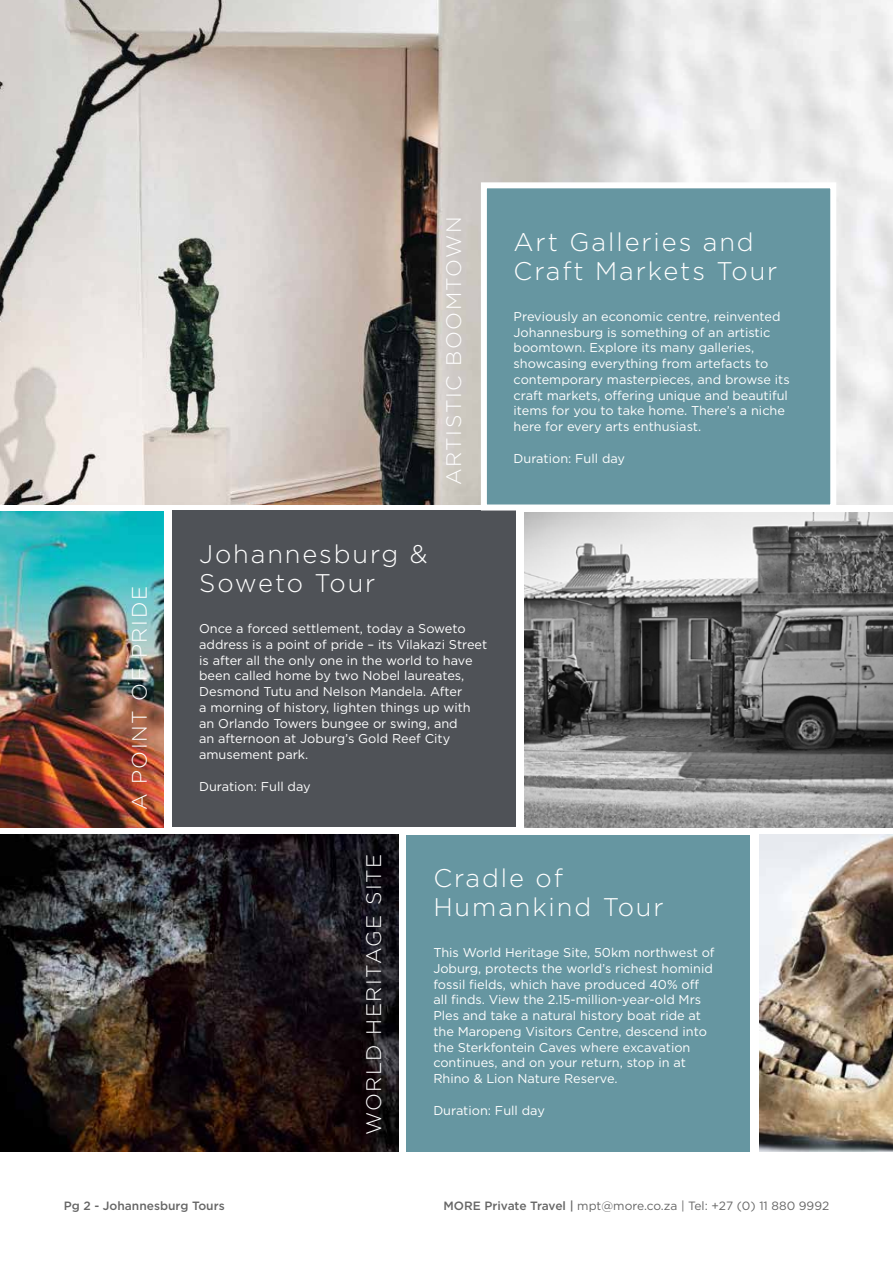
<style>
.page{position:relative;width:893px;height:1263px;background:#fff}
.page>*{position:absolute;margin:0;border:0;box-sizing:border-box;transform-origin:0 0}
.t1{font:300 25.5px/28.5px "Gotham";letter-spacing:.075em;color:#fff}
.t2{font:300 21px "Gotham";letter-spacing:.075em;color:#fff}
.t3{font:12.75px/15.8px "Gotham";color:#fff}
.t4{font:12px "Gotham";color:#666}
.t5{font:500 12px "Gotham";color:#666}
.s1{font-weight:500}
</style>
<div class="page">
<img style="left:0;top:0;width:893px;height:504px">
<img style="left:0;top:511px;width:164px;height:316px">
<img style="left:524px;top:512px;width:369px;height:315px">
<div style="left:172px;top:511px;width:344px;height:316px;background:#4f5257"></div>
<svg style="left:478px;top:179px;width:361px;height:334px;background:#749fa9"></svg>
<div style="left:407px;top:835px;width:343px;height:316px;background:#6696a1"></div>
<img style="left:759px;top:835px;width:134px;height:316px">
<img style="left:0;top:835px;width:398px;height:316px">
<h2 class="t2" style="left:126px;top:810px;width:226px;rotate:-90deg">A POINT OF PRIDE</h2>
<h2 class="t2" style="left:441px;top:485px;width:270px;rotate:-90deg">ARTISTIC BOOMTOWN</h2>
<h1 class="t1" style="left:199px;top:539px;width:230px">Johannesburg &amp;<br>Soweto Tour</h1>
<p class="t3" style="left:199px;top:620px;width:290px">Once a forced settlement, today a Soweto address is a point of pride – its Vilakazi Street is after all the only one in the world to have been called home by two Nobel laureates, Desmond Tutu and Nelson Mandela. After<br>a morning of history, lighten things up with an Orlando Towers bungee or swing, and<br>an afternoon at Joburg’s Gold Reef City amusement park.</p>
<p class="t3" style="left:199px;top:778px;width:113px">Duration: Full day</p>
<h1 class="t1" style="left:514px;top:227px;width:265px">Art Galleries and<br>Craft Markets Tour</h1>
<p class="t3" style="left:514px;top:308px;width:278px">Previously an economic centre, reinvented Johannesburg is something of an artistic boomtown. Explore its many galleries, showcasing everything from artefacts to contemporary masterpieces, and browse its craft markets, offering unique and beautiful items for you to take home. There’s a niche here for every arts enthusiast.</p>
<p class="t3" style="left:514px;top:450px;width:113px">Duration: Full day</p>
<h2 class="t2" style="left:360px;top:1135px;width:283px;rotate:-90deg">WORLD HERITAGE SITE</h2>
<h1 class="t1" style="left:433px;top:863px;width:232px">Cradle of<br>Humankind Tour</h1>
<p class="t3" style="left:433px;top:944px;width:283px">This World Heritage Site, 50km northwest of Joburg, protects the world’s richest hominid fossil fields, which have produced 40% off all finds. View the 2.15-million-year-old Mrs Ples and take a natural history boat ride at the Maropeng Visitors Centre, descend into the Sterkfontein Caves where excavation continues, and on your return, stop in at Rhino &amp; Lion Nature Reserve.</p>
<p class="t3" style="left:433px;top:1102px;width:113px">Duration: Full day</p>
<p class="t5" style="left:64px;top:1197px;width:162px">Pg 2 - Johannesburg Tours</p>
<p class="t4" style="left:443px;top:1197px;width:387px"><span class="s1">MORE Private Travel |</span> mpt@more.co.za | Tel: +27 (0) 11 880 9992</p>
</div>
